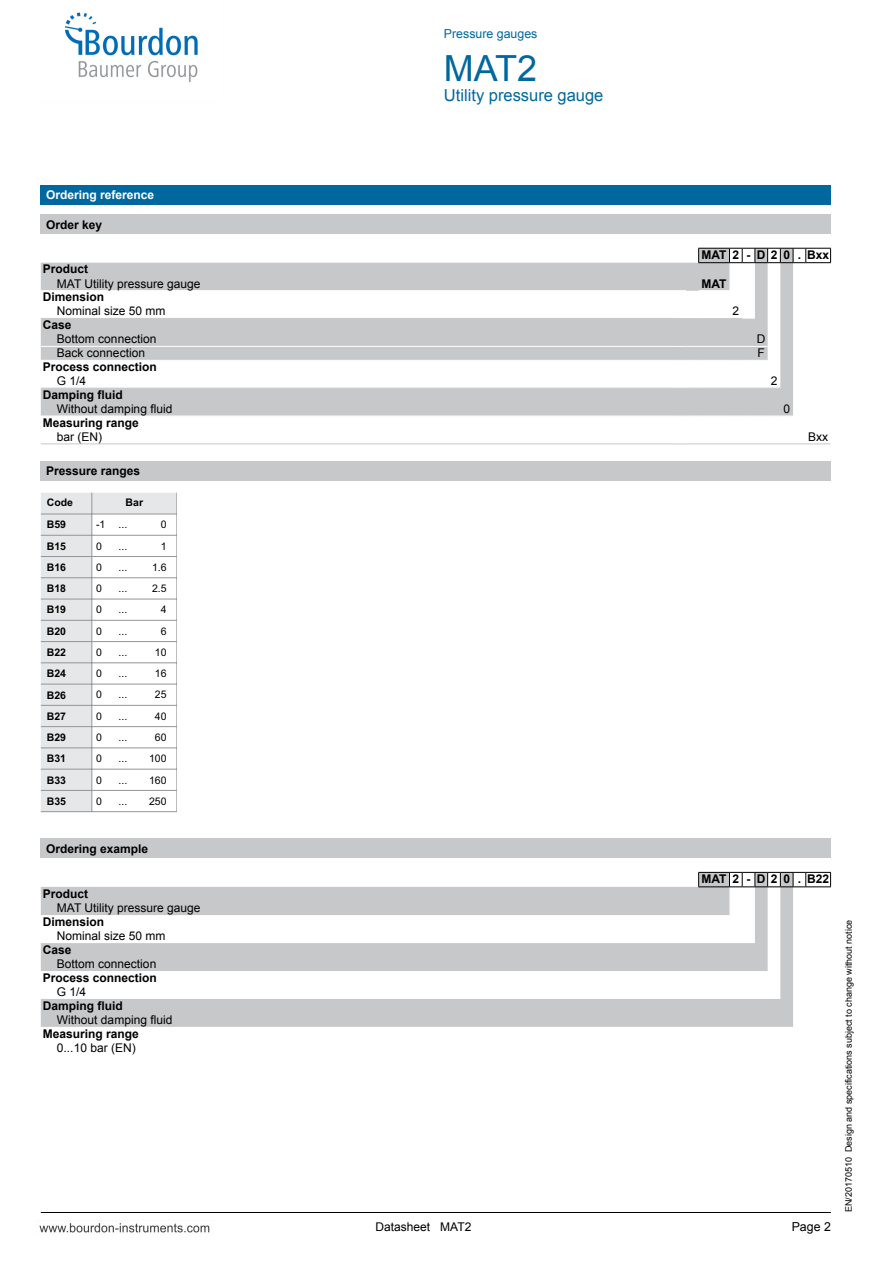
<style>
.page{position:relative;width:893px;height:1263px;background:#fff}
.page>*{position:absolute;margin:0;border:0;box-sizing:border-box;transform-origin:0 0}
.t1{font:36px "Arial";color:#00689e}
.t2{font:16.5px "Arial";color:#00689e}
.t3{font:12.3px "Arial";color:#00689e}
.t4{font:12.3px "Arial";color:#000}
.t5{font:12px/14px "Arial";color:#000}
.t6{font:700 12px/14px "Arial";color:#000}
.t7{font:700 12px "Arial";color:#fff}
.t8{font:10.5px "Arial";color:#000}
.t9{font:700 10.5px "Arial";color:#000}
.t10{font:9px "Arial";color:#000}
.s1{font-weight:700}
.s2{font-weight:400}
</style>
<div class="page">
<div style="left:41px;top:215px;width:790px;height:19px;background:#c7c8ca"></div>
<svg style="left:335px;top:249px;width:458px;height:167px;fill:#c7c8ca"></svg>
<svg style="left:698px;top:249px;width:1px;height:13px"></svg>
<hr style="left:698px;top:248px;width:31px;height:1px;background:#000">
<hr style="left:698px;top:262px;width:31px;height:1px;background:#000">
<svg style="left:729px;top:248px;width:102px;height:15px"></svg>
<hr style="left:41px;top:290px;width:633px;height:1px;background:#fff">
<svg style="left:674px;top:290px;width:12px;height:1px"></svg>
<hr style="left:699px;top:290px;width:30px;height:1px;background:#fff">
<hr style="left:41px;top:318px;width:633px;height:1px;background:#c7c8ca">
<svg style="left:674px;top:318px;width:25px;height:1px"></svg>
<hr style="left:699px;top:318px;width:30px;height:1px;background:#c7c8ca">
<svg style="left:729px;top:318px;width:13px;height:1px"></svg>
<hr style="left:41px;top:346px;width:633px;height:1px;background:#fff">
<svg style="left:674px;top:346px;width:25px;height:1px"></svg>
<hr style="left:699px;top:346px;width:30px;height:1px;background:#fff">
<svg style="left:729px;top:346px;width:39px;height:1px"></svg>
<hr style="left:41px;top:360px;width:633px;height:1px;background:#fff">
<svg style="left:674px;top:360px;width:25px;height:1px"></svg>
<hr style="left:699px;top:360px;width:30px;height:1px;background:#fff">
<svg style="left:729px;top:360px;width:39px;height:1px"></svg>
<hr style="left:41px;top:388px;width:633px;height:1px;background:#c7c8ca">
<svg style="left:674px;top:388px;width:25px;height:1px"></svg>
<hr style="left:699px;top:388px;width:30px;height:1px;background:#c7c8ca">
<svg style="left:729px;top:388px;width:51px;height:1px"></svg>
<hr style="left:41px;top:444px;width:633px;height:1px;background:#c7c8ca">
<svg style="left:674px;top:444px;width:25px;height:1px"></svg>
<hr style="left:699px;top:444px;width:30px;height:1px;background:#c7c8ca">
<svg style="left:729px;top:444px;width:102px;height:1px"></svg>
<div style="left:41px;top:461px;width:790px;height:19px;background:#c7c8ca"></div>
<div style="left:41px;top:839px;width:790px;height:19px;background:#c7c8ca"></div>
<svg style="left:335px;top:873px;width:458px;height:154px;fill:#c7c8ca"></svg>
<svg style="left:698px;top:873px;width:1px;height:13px"></svg>
<hr style="left:698px;top:872px;width:31px;height:1px;background:#000">
<hr style="left:698px;top:886px;width:31px;height:1px;background:#000">
<svg style="left:729px;top:872px;width:102px;height:15px"></svg>
<hr style="left:41px;top:1212px;width:790px;height:1px;background:#000">
<div style="left:41px;top:185px;width:790px;height:19px;background:#00689e"></div>
<img style="left:39px;top:12px;width:296px;height:1221px">
<p class="t3" style="left:444px;top:26px;width:95px">Pressure gauges</p>
<p class="t1" style="left:444px;top:45px;width:95px">MAT2</p>
<p class="t2" style="left:444px;top:84px;width:161px">Utility pressure gauge</p>
<p class="t7" style="left:46px;top:187px;width:110px">Ordering reference</p>
<p class="t6" style="left:46px;top:218px;width:58px">Order key</p>
<p class="t5" style="left:57px;top:262px;width:145px;text-indent:-14px"><span class="s1">Product<br></span>MAT Utility pressure gauge</p>
<p class="t5" style="left:57px;top:290px;width:110px;text-indent:-14px"><span class="s1">Dimension<br></span>Nominal size 50 mm</p>
<p class="t5" style="left:57px;top:318px;width:101px;text-indent:-14px"><span class="s1">Case<br></span>Bottom connection</p>
<p class="t6" style="left:701px;top:248px;width:129px">MAT2 -D20 .Bxx</p>
<p class="t6" style="left:701px;top:277px;width:27px">MAT</p>
<p class="t5" style="left:732px;top:304px;width:8px">2</p>
<p class="t5" style="left:757px;top:332px;width:10px">D</p>
<p class="t5" style="left:57px;top:346px;width:90px">Back connection</p>
<p class="t5" style="left:758px;top:346px;width:9px">F</p>
<p class="t6" style="left:57px;top:360px;width:102px;text-indent:-14px">Process connection<br><span class="s2">G 1/4</span></p>
<p class="t5" style="left:771px;top:374px;width:8px">2</p>
<p class="t5" style="left:57px;top:388px;width:117px;text-indent:-14px"><span class="s1">Damping fluid<br></span>Without damping fluid</p>
<p class="t6" style="left:57px;top:416px;width:83px;text-indent:-14px">Measuring range <span class="s2">bar (EN)</span></p>
<p class="t6" style="left:46px;top:464px;width:96px">Pressure ranges</p>
<p class="t9" style="left:47px;top:497px;width:28px">Code</p>
<p class="t9" style="left:126px;top:497px;width:19px">Bar</p>
<p class="t9" style="left:47px;top:519px;width:21px">B59</p>
<p class="t8" style="left:96px;top:519px;width:11px">-1</p>
<p class="t8" style="left:119px;top:519px;width:10px">...</p>
<p class="t8" style="left:161px;top:519px;width:7px">0</p>
<p class="t9" style="left:47px;top:540px;width:21px">B15</p>
<p class="t8" style="left:96px;top:540px;width:7px">0</p>
<p class="t8" style="left:119px;top:540px;width:10px">...</p>
<p class="t8" style="left:161px;top:540px;width:7px">1</p>
<p class="t9" style="left:47px;top:561px;width:21px">B16</p>
<p class="t8" style="left:96px;top:561px;width:7px">0</p>
<p class="t8" style="left:119px;top:561px;width:10px">...</p>
<p class="t8" style="left:152px;top:561px;width:16px">1.6</p>
<p class="t9" style="left:47px;top:582px;width:21px">B18</p>
<p class="t8" style="left:96px;top:582px;width:7px">0</p>
<p class="t8" style="left:119px;top:582px;width:10px">...</p>
<p class="t8" style="left:152px;top:582px;width:16px">2.5</p>
<p class="t9" style="left:47px;top:604px;width:21px">B19</p>
<p class="t8" style="left:96px;top:604px;width:7px">0</p>
<p class="t8" style="left:119px;top:604px;width:10px">...</p>
<p class="t8" style="left:161px;top:604px;width:7px">4</p>
<p class="t9" style="left:47px;top:625px;width:21px">B20</p>
<p class="t8" style="left:96px;top:625px;width:7px">0</p>
<p class="t8" style="left:119px;top:625px;width:10px">...</p>
<p class="t8" style="left:161px;top:625px;width:7px">6</p>
<p class="t9" style="left:47px;top:646px;width:21px">B22</p>
<p class="t8" style="left:96px;top:646px;width:7px">0</p>
<p class="t8" style="left:119px;top:646px;width:10px">...</p>
<p class="t8" style="left:155px;top:646px;width:13px">10</p>
<p class="t9" style="left:47px;top:667px;width:21px">B24</p>
<p class="t8" style="left:96px;top:667px;width:7px">0</p>
<p class="t8" style="left:119px;top:667px;width:10px">...</p>
<p class="t8" style="left:155px;top:667px;width:13px">16</p>
<p class="t9" style="left:47px;top:689px;width:21px">B26</p>
<p class="t8" style="left:96px;top:689px;width:7px">0</p>
<p class="t8" style="left:119px;top:689px;width:10px">...</p>
<p class="t8" style="left:155px;top:689px;width:13px">25</p>
<p class="t9" style="left:47px;top:710px;width:21px">B27</p>
<p class="t8" style="left:96px;top:710px;width:7px">0</p>
<p class="t8" style="left:119px;top:710px;width:10px">...</p>
<p class="t8" style="left:155px;top:710px;width:13px">40</p>
<p class="t9" style="left:47px;top:731px;width:21px">B29</p>
<p class="t8" style="left:96px;top:731px;width:7px">0</p>
<p class="t8" style="left:119px;top:731px;width:10px">...</p>
<p class="t8" style="left:155px;top:731px;width:13px">60</p>
<p class="t9" style="left:47px;top:752px;width:21px">B31</p>
<p class="t8" style="left:96px;top:752px;width:7px">0</p>
<p class="t8" style="left:119px;top:752px;width:10px">...</p>
<p class="t8" style="left:149px;top:752px;width:19px">100</p>
<p class="t9" style="left:47px;top:774px;width:21px">B33</p>
<p class="t8" style="left:96px;top:774px;width:7px">0</p>
<p class="t8" style="left:119px;top:774px;width:10px">...</p>
<p class="t8" style="left:149px;top:774px;width:19px">160</p>
<p class="t9" style="left:47px;top:795px;width:21px">B35</p>
<p class="t8" style="left:96px;top:795px;width:7px">0</p>
<p class="t8" style="left:119px;top:795px;width:10px">...</p>
<p class="t8" style="left:149px;top:795px;width:19px">250</p>
<p class="t6" style="left:46px;top:842px;width:104px">Ordering example</p>
<p class="t6" style="left:43px;top:887px;width:47px">Product</p>
<p class="t5" style="left:57px;top:901px;width:145px">MAT Utility pressure gauge</p>
<p class="t6" style="left:43px;top:915px;width:63px">Dimension</p>
<p class="t5" style="left:57px;top:929px;width:110px">Nominal size 50 mm</p>
<p class="t6" style="left:43px;top:943px;width:30px">Case</p>
<p class="t5" style="left:57px;top:957px;width:101px">Bottom connection</p>
<p class="t6" style="left:43px;top:971px;width:116px">Process connection</p>
<p class="t5" style="left:57px;top:985px;width:31px">G 1/4</p>
<p class="t6" style="left:43px;top:999px;width:82px">Damping fluid</p>
<p class="t5" style="left:57px;top:1013px;width:117px">Without damping fluid</p>
<p class="t6" style="left:43px;top:1027px;width:98px">Measuring range</p>
<p class="t5" style="left:57px;top:1040px;width:80px">0...10 bar (EN)</p>
<p class="t5" style="left:783px;top:402px;width:8px">0</p>
<p class="t5" style="left:808px;top:430px;width:22px">Bxx</p>
<p class="t6" style="left:701px;top:872px;width:129px">MAT2 -D20 .B22</p>
<p class="t5" style="left:376px;top:1220px;width:97px">Datasheet MAT2</p>
<p class="t4" style="left:792px;top:1218px;width:41px">Page 2</p>
<p class="t10" style="left:843px;top:1212px;width:294px;rotate:-90deg">EN/20170510 Design and specifications subject to change without notice</p>
</div>
